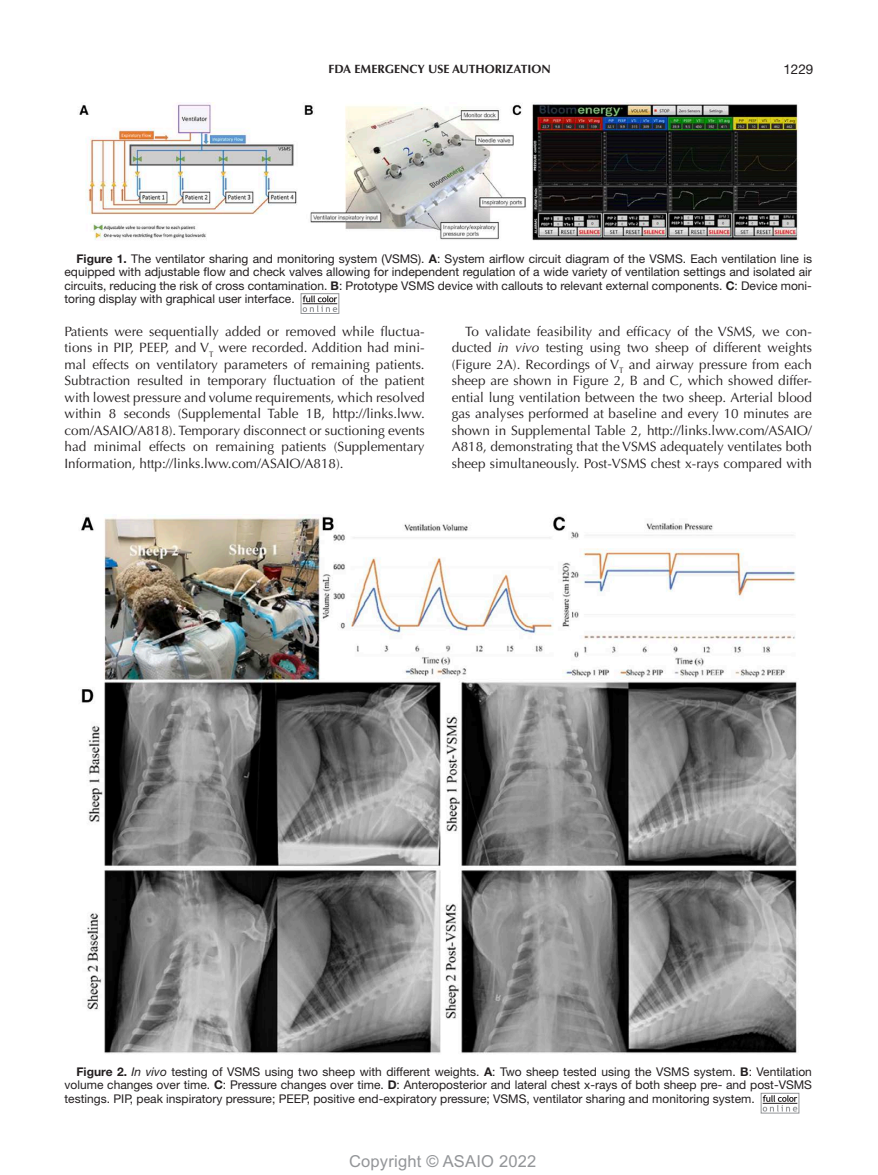
<style>
.page{position:relative;width:878px;height:1175px;background:#fff}
.page>*{position:absolute;margin:0;border:0;box-sizing:border-box;transform-origin:0 0}
.t1{font:16.5px "Arial MT Std";letter-spacing:.015em;color:#939598}
.t2{font:13.5px/16.5px "Optima LT Std";color:#231f20;text-align:justify}
.t3{font:13.5px "Helvetica Neue LT Std";color:#231f20}
.t4{font:12px/13.5px "Helvetica Neue LT Std";color:#231f20;text-align:justify}
.t5{font:700 12px "Optima LT Std";color:#231f20}
.s1{font-weight:700}
.s2{font-style:italic}
</style>
<div class="page">
<img style="left:79px;top:102px;width:719px;height:139px">
<div style="left:300px;top:293px;width:39px;height:21px;border:1px solid #939598"></div>
<svg style="left:302px;top:295px;width:35px;height:17px"></svg>
<hr style="left:302px;top:303px;width:35px;height:1px;background:#231f20">
<img style="left:81px;top:515px;width:716px;height:539px">
<div style="left:760px;top:1092px;width:39px;height:21px;border:1px solid #939598"></div>
<svg style="left:762px;top:1095px;width:35px;height:16px"></svg>
<hr style="left:762px;top:1102px;width:35px;height:1px;background:#231f20">
<p class="t5" style="left:328px;top:62px;width:224px">FDA EMERGENCY USE AUTHORIZATION</p>
<p class="t3" style="left:783px;top:61px;width:32px">1229</p>
<p class="t4" style="left:64px;top:252px;width:749px;text-indent:12px"><span class="s1">Figure 1.</span> The ventilator sharing and monitoring system (VSMS). <span class="s1">A</span>: System airflow circuit diagram of the VSMS. Each ventilation line is equipped with adjustable flow and check valves allowing for independent regulation of a wide variety of ventilation settings and isolated air circuits, reducing the risk of cross contamination. <span class="s1">B</span>: Prototype VSMS device with callouts to relevant external components. <span class="s1">C</span>: Device moni&shy;toring display with graphical user interface.</p>
<p class="t2" style="left:64px;top:323px;width:362px">Patients were sequentially added or removed while fluctua&shy;tions in PIP, PEEP, and V<sub>T</sub> were recorded. Addition had mini&shy;mal effects on ventilatory parameters of remaining patients.<br>Subtraction resulted in temporary fluctuation of the patient with lowest pressure and volume requirements, which resolved within 8 seconds (Supplemental Table 1B, http://links.lww. com/ASAIO/A818). Temporary disconnect or suctioning events had minimal effects on remaining patients (Supplementary Information, http://links.lww.com/ASAIO/A818).</p>
<p class="t2" style="left:451px;top:323px;width:362px;text-indent:14px">To validate feasibility and efficacy of the VSMS, we con&shy;ducted <span class="s2">in vivo</span> testing using two sheep of different weights (Figure 2A). Recordings of V<sub>T</sub> and airway pressure from each sheep are shown in Figure 2, B and C, which showed differ&shy;ential lung ventilation between the two sheep. Arterial blood gas analyses performed at baseline and every 10 minutes are shown in Supplemental Table 2, http://links.lww.com/ASAIO/ A818, demonstrating that the VSMS adequately ventilates both sheep simultaneously. Post-VSMS chest x-rays compared with</p>
<p class="t4" style="left:64px;top:1064px;width:749px;text-indent:12px"><span class="s1">Figure 2.</span> <span class="s2">In vivo</span> testing of VSMS using two sheep with different weights. <span class="s1">A</span>: Two sheep tested using the VSMS system. <span class="s1">B</span>: Ventilation volume changes over time. <span class="s1">C</span>: Pressure changes over time. <span class="s1">D</span>: Anteroposterior and lateral chest x-rays of both sheep pre- and post-VSMS testings. PIP, peak inspiratory pressure; PEEP, positive end-expiratory pressure; VSMS, ventilator sharing and monitoring system.</p>
<p class="t1" style="left:349px;top:1152px;width:189px">Copyright © ASAIO 2022</p>
</div>
